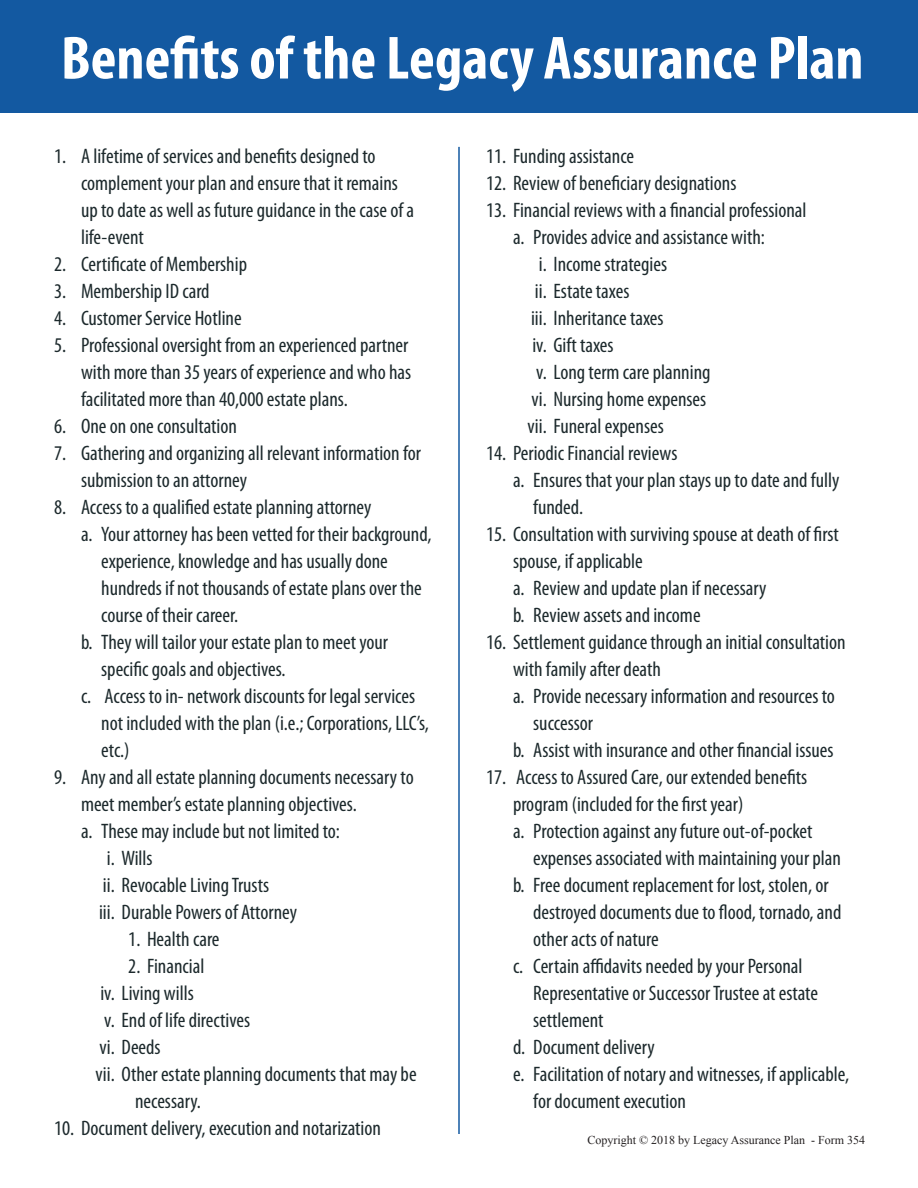
<style>
.page{position:relative;width:918px;height:1188px;background:#fff}
.page>*{position:absolute;margin:0;border:0;box-sizing:border-box;transform-origin:0 0}
.t1{font:700 condensed 61.5px "Myriad Pro";color:#fff}
.t2{font:condensed 21px/27px "Myriad Pro";color:#1c292c}
.t3{font:12px "Times New Roman";color:#231f20}
</style>
<div class="page">
<hr style="left:458px;top:147px;width:2px;height:987px;background:#1359a1">
<div style="left:0;top:0;width:918px;height:112px;background:#1359a1"></div>
<p class="t1" style="left:61px;top:24px;width:804px">Benefits of the Legacy Assurance Plan</p>
<p class="t2" style="left:81px;top:143px;width:335px;text-indent:-27px">1. A lifetime of services and benefits designed to complement your plan and ensure that it remains up to date as well as future guidance in the case of a life-event</p>
<p class="t2" style="left:54px;top:251px;width:195px">2. Certificate of Membership</p>
<p class="t2" style="left:54px;top:278px;width:157px">3. Membership ID card</p>
<p class="t2" style="left:54px;top:305px;width:189px">4. Customer Service Hotline</p>
<p class="t2" style="left:81px;top:332px;width:332px;text-indent:-27px">5. Professional oversight from an experienced partner with more than 35 years of experience and who has facilitated more than 40,000 estate plans.</p>
<p class="t2" style="left:54px;top:413px;width:185px">6. One on one consultation</p>
<p class="t2" style="left:81px;top:440px;width:342px;text-indent:-27px">7. Gathering and organizing all relevant information for submission to an attorney</p>
<p class="t2" style="left:54px;top:494px;width:319px">8. Access to a qualified estate planning attorney</p>
<p class="t2" style="left:101px;top:521px;width:332px;text-indent:-20px">a. Your attorney has been vetted for their background, experience, knowledge and has usually done hundreds if not thousands of estate plans over the course of their career.</p>
<p class="t2" style="left:101px;top:629px;width:288px;text-indent:-20px">b. They will tailor your estate plan to meet your specific goals and objectives.</p>
<p class="t2" style="left:101px;top:683px;width:329px;text-indent:-20px">c. Access to in- network discounts for legal services not included with the plan (i.e.; Corporations, LLC’s, etc.)</p>
<p class="t2" style="left:81px;top:764px;width:334px;text-indent:-27px">9. Any and all estate planning documents necessary to meet member’s estate planning objectives.</p>
<p class="t2" style="left:81px;top:818px;width:261px">a. These may include but not limited to:</p>
<p class="t2" style="left:107px;top:845px;width:47px">i. Wills</p>
<p class="t2" style="left:103px;top:872px;width:168px">ii. Revocable Living Trusts</p>
<p class="t2" style="left:99px;top:899px;width:200px">iii. Durable Powers of Attorney</p>
<p class="t2" style="left:128px;top:926px;width:93px">1. Health care</p>
<p class="t2" style="left:128px;top:953px;width:78px">2. Financial</p>
<p class="t2" style="left:100px;top:980px;width:95px">iv. Living wills</p>
<p class="t2" style="left:104px;top:1007px;width:147px">v. End of life directives</p>
<p class="t2" style="left:100px;top:1034px;width:63px">vi. Deeds</p>
<p class="t2" style="left:135px;top:1061px;width:283px;text-indent:-39px">vii. Other estate planning documents that may be necessary.</p>
<p class="t2" style="left:54px;top:1115px;width:329px">10. Document delivery, execution and notarization</p>
<p class="t2" style="left:486px;top:143px;width:150px">11. Funding assistance</p>
<p class="t2" style="left:486px;top:170px;width:252px">12. Review of beneficiary designations</p>
<p class="t2" style="left:486px;top:197px;width:322px">13. Financial reviews with a financial professional</p>
<p class="t2" style="left:513px;top:224px;width:254px">a. Provides advice and assistance with:</p>
<p class="t2" style="left:539px;top:251px;width:130px">i. Income strategies</p>
<p class="t2" style="left:535px;top:278px;width:96px">ii. Estate taxes</p>
<p class="t2" style="left:531px;top:305px;width:134px">iii. Inheritance taxes</p>
<p class="t2" style="left:532px;top:332px;width:83px">iv. Gift taxes</p>
<p class="t2" style="left:536px;top:359px;width:176px">v. Long term care planning</p>
<p class="t2" style="left:532px;top:386px;width:176px">vi. Nursing home expenses</p>
<p class="t2" style="left:528px;top:413px;width:138px">vii. Funeral expenses</p>
<p class="t2" style="left:486px;top:440px;width:193px">14. Periodic Financial reviews</p>
<p class="t2" style="left:533px;top:467px;width:308px;text-indent:-20px">a. Ensures that your plan stays up to date and fully funded.</p>
<p class="t2" style="left:513px;top:521px;width:327px;text-indent:-27px">15. Consultation with surviving spouse at death of first spouse, if applicable</p>
<p class="t2" style="left:513px;top:575px;width:255px">a. Review and update plan if necessary</p>
<p class="t2" style="left:513px;top:602px;width:189px">b. Review assets and income</p>
<p class="t2" style="left:513px;top:629px;width:334px;text-indent:-27px">16. Settlement guidance through an initial consultation with family after death</p>
<p class="t2" style="left:533px;top:683px;width:303px;text-indent:-20px">a. Provide necessary information and resources to successor</p>
<p class="t2" style="left:513px;top:737px;width:322px">b. Assist with insurance and other financial issues</p>
<p class="t2" style="left:513px;top:764px;width:296px;text-indent:-27px">17. Access to Assured Care, our extended benefits program (included for the first year)</p>
<p class="t2" style="left:533px;top:818px;width:309px;text-indent:-20px">a. Protection against any future out-of-pocket expenses associated with maintaining your plan</p>
<p class="t2" style="left:533px;top:872px;width:310px;text-indent:-20px">b. Free document replacement for lost, stolen, or destroyed documents due to flood, tornado, and other acts of nature</p>
<p class="t2" style="left:533px;top:953px;width:286px;text-indent:-20px">c. Certain affidavits needed by your Personal<br>Representative or Successor Trustee at estate settlement</p>
<p class="t2" style="left:513px;top:1034px;width:143px">d. Document delivery</p>
<p class="t2" style="left:533px;top:1061px;width:318px;text-indent:-20px">e. Facilitation of notary and witnesses, if applicable, for document execution</p>
<p class="t3" style="left:587px;top:1132px;width:279px">Copyright © 2018 by Legacy Assurance Plan - Form 354</p>
</div>
